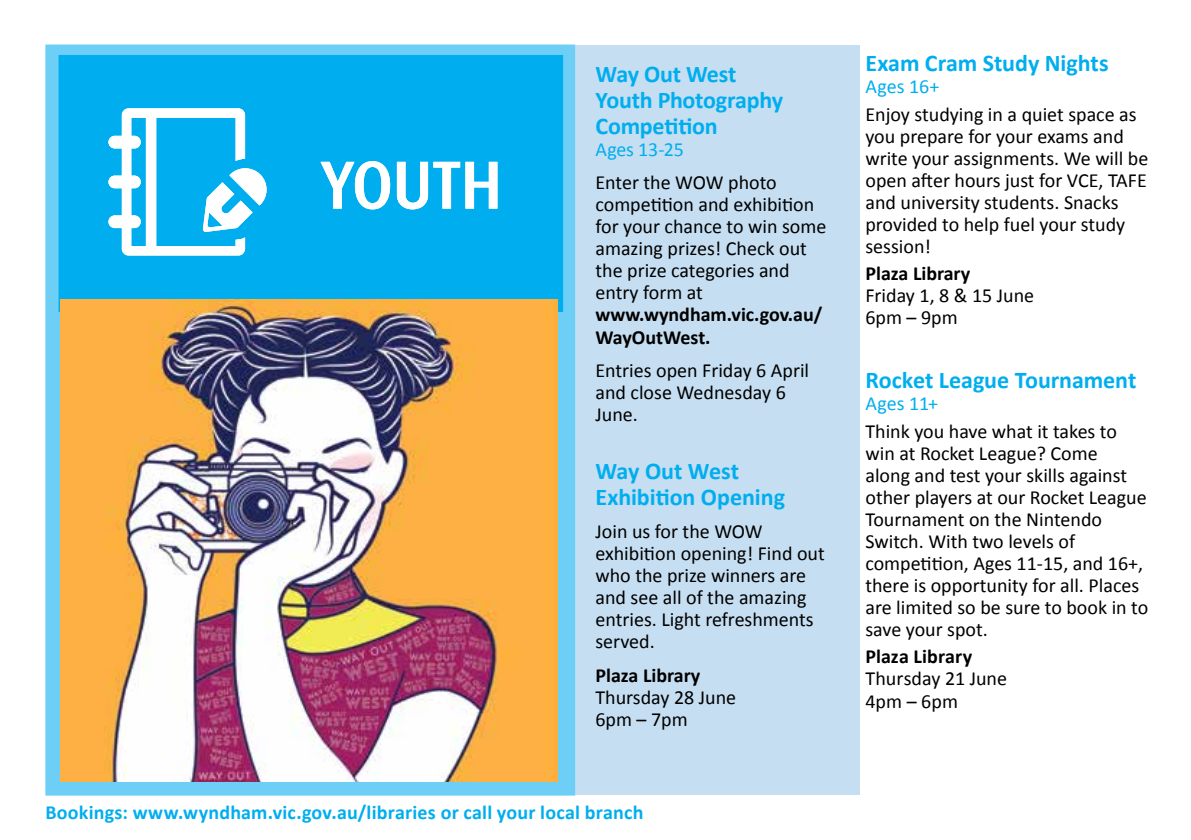
<style>
.page{position:relative;width:1191px;height:840px;background:#fff}
.page>*{position:absolute;margin:0;border:0;box-sizing:border-box;transform-origin:0 0}
.t1{font:500 68px "Dax OT";letter-spacing:-.025em;color:#fff}
.t2{font:700 24px/26px "Calibri";letter-spacing:-.005em;color:#00aeef}
.t3{font:20px/22px "Calibri";color:#000}
.t4{font:700 20px/22px "Calibri";color:#000}
.t5{font:700 20px "Calibri";letter-spacing:.01em;color:#00aeef}
.t6{font:20px "Calibri";letter-spacing:-.005em;color:#00aeef}
</style>
<div class="page">
<div style="left:573px;top:45px;width:286px;height:749px;background:#c5def1"></div>
<svg style="left:45px;top:45px;width:530px;height:750px;background:#80cee8"></svg>
<div style="left:49px;top:45px;width:524px;height:277px;background:#00aeef;border:10px solid #6dcff6"></div>
<img style="left:60px;top:299px;width:497px;height:481px">
<svg style="left:108px;top:108px;width:158px;height:147px"></svg>
<h1 class="t1" style="left:320px;top:142px;width:184px">YOUTH</h1>
<p class="t2" style="left:595px;top:60px;width:189px">Way Out West<br>Youth Photography<br>Competition</p>
<p class="t6" style="left:595px;top:137px;width:90px">Ages 13-25</p>
<p class="t3" style="left:595px;top:171px;width:232px">Enter the WOW photo competition and exhibition for your chance to win some amazing prizes! Check out the prize categories and entry form at</p>
<p class="t4" style="left:595px;top:303px;width:228px">www.wyndham.vic.gov.au/<br>WayOutWest.</p>
<p class="t3" style="left:595px;top:358px;width:215px">Entries open Friday 6 April and close Wednesday 6<br>June.</p>
<p class="t2" style="left:595px;top:456px;width:191px">Way Out West<br>Exhibition Opening</p>
<p class="t3" style="left:595px;top:519px;width:231px">Join us for the WOW exhibition opening! Find out who the prize winners are and see all of the amazing entries. Light refreshments served.</p>
<p class="t4" style="left:595px;top:662px;width:106px">Plaza Library</p>
<p class="t3" style="left:595px;top:684px;width:142px">Thursday 28 June<br>6pm – 7pm</p>
<p class="t5" style="left:45px;top:799px;width:600px">Bookings: www.wyndham.vic.gov.au/libraries or call your local branch</p>
<p class="t2" style="left:865px;top:49px;width:245px">Exam Cram Study Nights</p>
<p class="t6" style="left:865px;top:74px;width:75px">Ages 16+</p>
<p class="t3" style="left:865px;top:102px;width:284px">Enjoy studying in a quiet space as you prepare for your exams and write your assignments. We will be open after hours just for VCE, TAFE and university students. Snacks provided to help fuel your study session!</p>
<p class="t4" style="left:865px;top:261px;width:106px">Plaza Library</p>
<p class="t3" style="left:865px;top:283px;width:170px">Friday 1, 8 &amp; 15 June<br>6pm – 9pm</p>
<p class="t2" style="left:865px;top:365px;width:272px">Rocket League Tournament</p>
<p class="t6" style="left:865px;top:390px;width:74px">Ages 11+</p>
<p class="t3" style="left:865px;top:418px;width:284px">Think you have what it takes to win at Rocket League? Come<br>along and test your skills against other players at our Rocket League<br>Tournament on the Nintendo<br>Switch. With two levels of competition, Ages 11-15, and 16+, there is opportunity for all. Places are limited so be sure to book in to save your spot.</p>
<p class="t4" style="left:865px;top:644px;width:108px">Plaza Library</p>
<p class="t3" style="left:865px;top:666px;width:143px">Thursday 21 June<br>4pm – 6pm</p>
</div>
